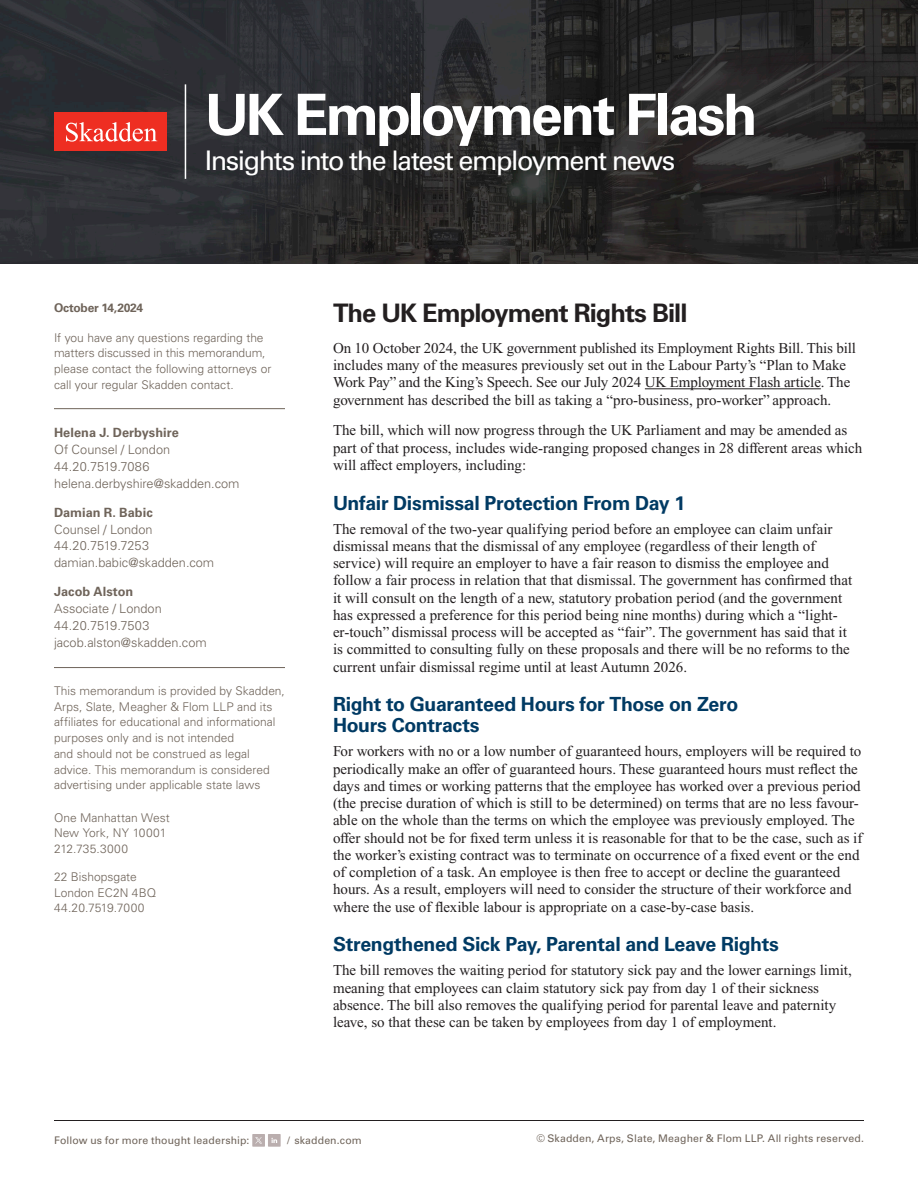
<style>
.page{position:relative;width:918px;height:1188px;background:#fff}
.page>*{position:absolute;margin:0;border:0;box-sizing:border-box;transform-origin:0 0}
.Title_Practice_Specific_Two_Lines{font:700 57px "Univers LT Std";letter-spacing:-.05em;color:#fff}
.Title_Practice_Specific_Subtitle{font:27px "Univers LT Std";letter-spacing:-.055em;color:#fff}
.Article_Title__H2{font:700 25.5px "Univers LT Std";letter-spacing:-.04em;color:#231f20}
.First_Level_Heading_Blue__H3{font:700 19.5px/21px "Univers LT Std";letter-spacing:-.015em;color:#003a63}
.Main_Body{font:15px/17.2px "Times New Roman PS Std";color:#231f20}
.Contacts_Info{font:300 12.75px "Univers LT Std";color:#6f645a}
.Contacts_Name{font:700 12.75px "Univers LT Std";letter-spacing:.005em;color:#6f645a}
.Sidebar_body_rule_above{font:300 12px/15.8px "Univers LT Std";color:#6f645a}
.Sidebar_body_rule_below{font:300 12px/15.8px "Univers LT Std";letter-spacing:-.005em;color:#6f645a}
.Firm_Address{font:300 12px/15.8px "Univers LT Std";color:#6f645a}
.Date{font:700 12px "Univers LT Std";letter-spacing:-.02em;color:#6f645a}
.t1{font:10.5px "Univers LT Std";letter-spacing:.01em;color:#6f645a}
</style>
<div class="page">
<hr style="left:54px;top:1120px;width:810px;height:1px;background:#231f20">
<div style="left:252px;top:1134px;width:13px;height:13px;background:#baaeae"></div>
<svg style="left:255px;top:1137px;width:7px;height:7px"></svg>
<div style="left:268px;top:1134px;width:13px;height:13px;background:#baaeae"></div>
<svg style="left:271px;top:1138px;width:6px;height:5px"></svg>
<img style="left:0;top:0;width:918px;height:263px">
<hr style="left:185px;top:84px;width:1px;height:95px;background:#fff">
<hr style="left:54px;top:408px;width:231px;height:1px;background:#6f645a">
<hr style="left:54px;top:667px;width:231px;height:1px;background:#6f645a">
<hr style="left:645px;top:388px;width:176px;height:1px;background:#231f20">
<div style="left:54px;top:112px;width:112px;height:39px;background:#ee2e22"></div>
<svg style="left:66px;top:122px;width:91px;height:20px"></svg>
<h1 class="Title_Practice_Specific_Two_Lines" style="left:205px;top:81px;width:554px">UK Employment Flash</h1>
<h1 class="Title_Practice_Specific_Subtitle" style="left:205px;top:144px;width:472px">Insights into the latest employment news</h1>
<p class="Date" style="left:54px;top:301px;width:91px">October 14,2024</p>
<p class="Sidebar_body_rule_below" style="left:54px;top:329px;width:219px">If you have any questions regarding the matters discussed in this memorandum, please contact the following attorneys or call your regular Skadden contact.</p>
<p class="Contacts_Name" style="left:54px;top:425px;width:126px">Helena J. Derbyshire</p>
<p class="Contacts_Info" style="left:54px;top:442px;width:118px">Of Counsel / London</p>
<p class="Contacts_Info" style="left:54px;top:459px;width:97px">44.20.7519.7086</p>
<p class="Contacts_Info" style="left:54px;top:476px;width:187px">helena.derbyshire@skadden.com</p>
<p class="Contacts_Name" style="left:54px;top:505px;width:100px">Damian R. Babic</p>
<p class="Contacts_Info" style="left:54px;top:521px;width:100px">Counsel / London</p>
<p class="Contacts_Info" style="left:54px;top:538px;width:97px">44.20.7519.7253</p>
<p class="Contacts_Info" style="left:54px;top:555px;width:162px">damian.babic@skadden.com</p>
<p class="Contacts_Name" style="left:54px;top:584px;width:81px">Jacob Alston</p>
<p class="Contacts_Info" style="left:54px;top:601px;width:109px">Associate / London</p>
<p class="Contacts_Info" style="left:54px;top:618px;width:97px">44.20.7519.7503</p>
<p class="Contacts_Info" style="left:54px;top:635px;width:154px">jacob.alston@skadden.com</p>
<p class="Sidebar_body_rule_above" style="left:54px;top:683px;width:232px">This memorandum is provided by Skadden, Arps, Slate, Meagher &amp; Flom LLP and its affiliates for educational and informational purposes only and is not intended<br>and should not be construed as legal advice. This memorandum is considered advertising under applicable state laws</p>
<p class="Firm_Address" style="left:54px;top:810px;width:117px">One Manhattan West<br>New York, NY 10001<br>212.735.3000</p>
<p class="Firm_Address" style="left:54px;top:869px;width:104px">22 Bishopsgate<br>London EC2N 4BQ<br>44.20.7519.7000</p>
<h2 class="Article_Title__H2" style="left:333px;top:298px;width:356px">The UK Employment Rights Bill</h2>
<p class="Main_Body" style="left:333px;top:339px;width:525px">On 10 October 2024, the UK government published its Employment Rights Bill. This bill includes many of the measures previously set out in the Labour Party’s “Plan to Make Work Pay” and the King’s Speech. See our July 2024 UK Employment Flash article. The government has described the bill as taking a “pro-business, pro-worker” approach.</p>
<p class="Main_Body" style="left:333px;top:422px;width:531px">The bill, which will now progress through the UK Parliament and may be amended as part of that process, includes wide-ranging proposed changes in 28 different areas which will affect employers, including:</p>
<h3 class="First_Level_Heading_Blue__H3" style="left:333px;top:492px;width:354px">Unfair Dismissal Protection From Day 1</h3>
<p class="Main_Body" style="left:333px;top:520px;width:521px">The removal of the two-year qualifying period before an employee can claim unfair dismissal means that the dismissal of any employee (regardless of their length of service) will require an employer to have a fair reason to dismiss the employee and follow a fair process in relation that that dismissal. The government has confirmed that it will consult on the length of a new, statutory probation period (and the government has expressed a preference for this period being nine months) during which a “light&shy;er-touch” dismissal process will be accepted as “fair”. The government has said that it is committed to consulting fully on these proposals and there will be no reforms to the current unfair dismissal regime until at least Autumn 2026.</p>
<h3 class="First_Level_Heading_Blue__H3" style="left:333px;top:694px;width:407px">Right to Guaranteed Hours for Those on Zero<br>Hours Contracts</h3>
<p class="Main_Body" style="left:333px;top:743px;width:531px">For workers with no or a low number of guaranteed hours, employers will be required to periodically make an offer of guaranteed hours. These guaranteed hours must reflect the days and times or working patterns that the employee has worked over a previous period (the precise duration of which is still to be determined) on terms that are no less favour&shy;able on the whole than the terms on which the employee was previously employed. The offer should not be for fixed term unless it is reasonable for that to be the case, such as if the worker’s existing contract was to terminate on occurrence of a fixed event or the end of completion of a task. An employee is then free to accept or decline the guaranteed hours. As a result, employers will need to consider the structure of their workforce and where the use of flexible labour is appropriate on a case-by-case basis.</p>
<h3 class="First_Level_Heading_Blue__H3" style="left:333px;top:934px;width:448px">Strengthened Sick Pay, Parental and Leave Rights</h3>
<p class="Main_Body" style="left:333px;top:962px;width:520px">The bill removes the waiting period for statutory sick pay and the lower earnings limit, meaning that employees can claim statutory sick pay from day 1 of their sickness absence. The bill also removes the qualifying period for parental leave and paternity leave, so that these can be taken by employees from day 1 of employment.</p>
<p class="t1" style="left:54px;top:1134px;width:197px">Follow us for more thought leadership:</p>
<p class="t1" style="left:536px;top:1132px;width:329px">© Skadden, Arps, Slate, Meagher &amp; Flom LLP. All rights reserved.</p>
<p class="t1" style="left:287px;top:1134px;width:76px">/ skadden.com</p>
</div>
